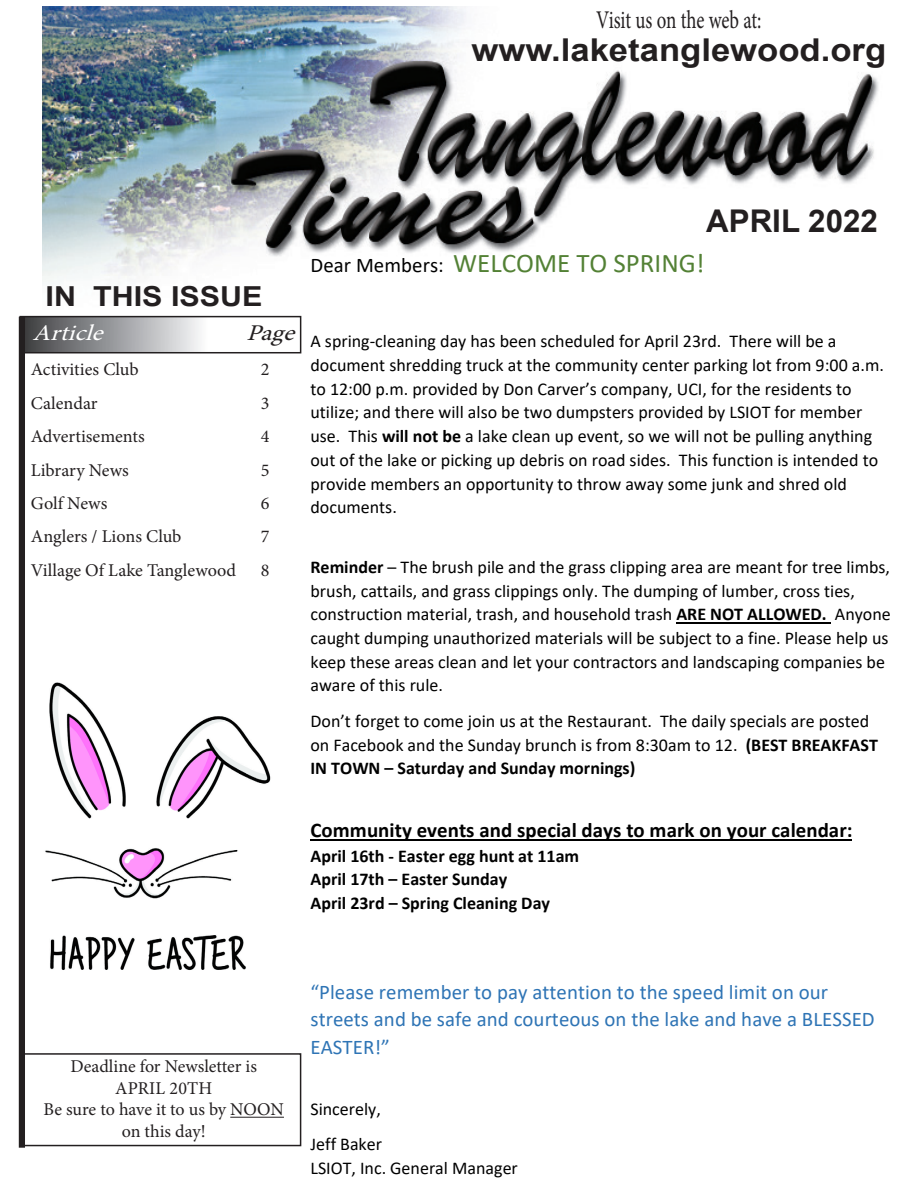
<style>
.page{position:relative;width:918px;height:1188px;background:#fff}
.page>*{position:absolute;margin:0;border:0;box-sizing:border-box;transform-origin:0 0}
.t1{font:700 31.5px "Arial";color:#231f20;scale:1.1 1}
.t2{font:700 31.35px "Arial";color:#231f20}
.t3{font:700 27.6px "Arial";color:#231f20;scale:1.11 1}
.t4{font:27px "Calibri";color:#538135}
.t5{font:25.5px "Minion Pro";letter-spacing:-.005em;color:#231f20;scale:.74 1}
.t6{font:italic 22.5px "Minion Pro";color:#fff;scale:1.13 1}
.t7{font:italic 22.5px "Minion Pro";color:#231f20;scale:1.13 1}
.t8{font:20.85px/27.8px "Calibri";letter-spacing:.005em;color:#2e74b5}
.t9{font:700 20.85px "Calibri";letter-spacing:.005em;color:#000}
.t10{font:18px/23.7px "Calibri";color:#000}
.t11{font:18px/21.6px "Minion Pro";color:#231f20;text-align:center}
.t12{font:700 18px/23.7px "Calibri";color:#000}
.s1{font-size:20.85px;color:#000}
.s2{font-weight:700}
</style>
<div class="page">
<img style="left:43px;top:6px;width:836px;height:274px">
<svg style="left:25px;top:319px;width:175px;height:31px;background:#98999c"></svg>
<div style="left:19px;top:316px;width:282px;height:37px;border:2px solid #231f20"></div>
<div style="left:20px;top:1053px;width:281px;height:93px;border:2px solid #231f20"></div>
<hr style="left:230px;top:1117px;width:54px;height:1px;background:#231f20">
<div style="left:19px;top:317px;width:6px;height:831px;border:2px solid #231f20"></div>
<hr style="left:677px;top:622px;width:154px;height:1px;background:#000">
<hr style="left:310px;top:839px;width:542px;height:2px;background:#000">
<img style="left:45px;top:682px;width:226px;height:288px">
<p class="t5" style="left:596px;top:2px;width:225px">Visit us on the web at:</p>
<p class="t1" style="left:472px;top:29px;width:378px">www.laketanglewood.org</p>
<p class="t3" style="left:46px;top:278px;width:197px">IN THIS ISSUE</p>
<p class="t6" style="left:33px;top:317px;width:71px">Article</p>
<p class="t7" style="left:247px;top:317px;width:52px">Page</p>
<p class="t11" style="left:31px;top:359px;width:109px">Activities Club</p>
<p class="t11" style="left:261px;top:359px;width:10px">2</p>
<p class="t11" style="left:31px;top:392px;width:68px">Calendar</p>
<p class="t11" style="left:261px;top:392px;width:10px">3</p>
<p class="t11" style="left:31px;top:426px;width:115px">Advertisements</p>
<p class="t11" style="left:261px;top:426px;width:10px">4</p>
<p class="t11" style="left:31px;top:459px;width:100px">Library News</p>
<p class="t11" style="left:261px;top:459px;width:10px">5</p>
<p class="t11" style="left:31px;top:493px;width:78px">Golf News</p>
<p class="t11" style="left:261px;top:493px;width:10px">6</p>
<p class="t11" style="left:31px;top:526px;width:152px">Anglers / Lions Club</p>
<p class="t11" style="left:261px;top:526px;width:10px">7</p>
<p class="t11" style="left:31px;top:560px;width:207px">Village Of Lake Tanglewood</p>
<p class="t11" style="left:261px;top:560px;width:10px">8</p>
<p class="t2" style="left:706px;top:200px;width:173px">APRIL 2022</p>
<p class="t4" style="left:310px;top:245px;width:396px"><span class="s1">Dear Members:</span> WELCOME TO SPRING!</p>
<p class="t10" style="left:310px;top:329px;width:575px">A spring-cleaning day has been scheduled for April 23rd. There will be a document shredding truck at the community center parking lot from 9:00 a.m. to 12:00 p.m. provided by Don Carver’s company, UCI, for the residents to utilize; and there will also be two dumpsters provided by LSIOT for member use. This <span class="s2">will not be</span> a lake clean up event, so we will not be pulling anything out of the lake or picking up debris on road sides. This function is intended to provide members an opportunity to throw away some junk and shred old documents.</p>
<p class="t10" style="left:310px;top:555px;width:582px"><span class="s2">Reminder</span> – The brush pile and the grass clipping area are meant for tree limbs, brush, cattails, and grass clippings only. The dumping of lumber, cross ties, construction material, trash, and household trash <span class="s2">ARE NOT ALLOWED.</span> Anyone caught dumping unauthorized materials will be subject to a fine. Please help us keep these areas clean and let your contractors and landscaping companies be aware of this rule.</p>
<p class="t10" style="left:310px;top:709px;width:569px">Don’t forget to come join us at the Restaurant. The daily specials are posted on Facebook and the Sunday brunch is from 8:30am to 12. <span class="s2">(BEST BREAKFAST<br>IN TOWN – Saturday and Sunday mornings)</span></p>
<p class="t9" style="left:310px;top:815px;width:544px">Community events and special days to mark on your calendar:</p>
<p class="t12" style="left:310px;top:843px;width:270px">April 16th - Easter egg hunt at 11am<br>April 17th – Easter Sunday<br>April 23rd – Spring Cleaning Day</p>
<p class="t11" style="left:70px;top:1056px;width:188px">Deadline for Newsletter is<br>APRIL 20TH</p>
<p class="t11" style="left:43px;top:1099px;width:242px">Be sure to have it to us by NOON on this day!</p>
<p class="t8" style="left:310px;top:977px;width:566px">“Please remember to pay attention to the speed limit on our streets and be safe and courteous on the lake and have a BLESSED<br>EASTER!”</p>
<p class="t10" style="left:310px;top:1090px;width:73px;line-height:35.7px">Sincerely,<br>Jeff Baker</p>
<p class="t10" style="left:310px;top:1156px;width:209px">LSIOT, Inc. General Manager</p>
</div>
